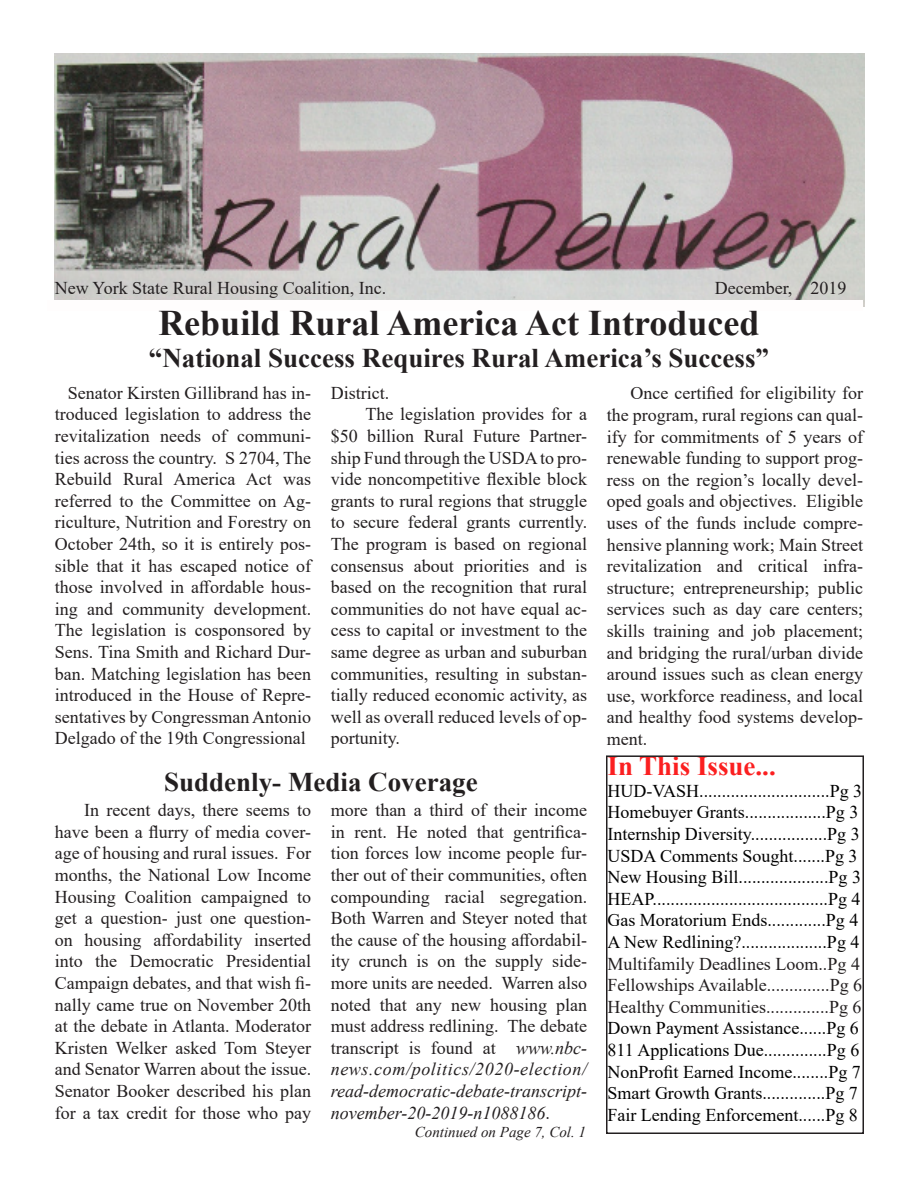
<style>
.page{position:relative;width:918px;height:1188px;background:#fff}
.page>*{position:absolute;margin:0;border:0;box-sizing:border-box;transform-origin:0 0}
.t1{font:700 36px "Times New Roman";color:#231f20}
.t2{font:700 27px "Times New Roman";color:#231f20}
.t3{font:700 27px "Times New Roman";color:#fb1f20}
.t4{font:18px/21.6px "Times New Roman";color:#231f20;text-align:justify}
.t5{font:18px "Times New Roman";color:#000}
.t6{font:italic 15px "Times New Roman";color:#231f20}
.s1{font-style:italic}
</style>
<div class="page">
<img style="left:54px;top:54px;width:810px;height:252px">
<div style="left:606px;top:755px;width:258px;height:379px;border:2px solid #231f20"></div>
<div style="left:47px;top:300px;width:816px;height:10px;background:#fffdfd"></div>
<p class="t4" style="left:55px;top:277px;width:333px">New York State Rural Housing Coalition, Inc.</p>
<p class="t4" style="left:715px;top:277px;width:133px">December, 2019</p>
<p class="t1" style="left:158px;top:297px;width:603px">Rebuild Rural America Act Introduced</p>
<p class="t2" style="left:149px;top:339px;width:622px">“National Success Requires Rural America’s Success”</p>
<p class="t4" style="left:55px;top:381px;width:258px;text-indent:13px">Senator Kirsten Gillibrand has in&shy;troduced legislation to address the revitalization needs of communi&shy;ties across the country. S 2704, The Rebuild Rural America Act was referred to the Committee on Ag&shy;riculture, Nutrition and Forestry on October 24th, so it is entirely pos&shy;sible that it has escaped notice of those involved in affordable hous&shy;ing and community development.<br>The legislation is cosponsored by Sens. Tina Smith and Richard Dur&shy;ban. Matching legislation has been introduced in the House of Repre&shy;sentatives by Congressman Antonio Delgado of the 19th Congressional</p>
<p class="t4" style="left:331px;top:381px;width:60px">District.</p>
<p class="t4" style="left:607px;top:382px;width:258px;text-indent:24px">Once certified for eligibility for the program, rural regions can qual&shy;ify for commitments of 5 years of renewable funding to support prog&shy;ress on the region’s locally devel&shy;oped goals and objectives. Eligible uses of the funds include compre&shy;hensive planning work; Main Street revitalization and critical infra&shy;structure; entrepreneurship; public services such as day care centers; skills training and job placement; and bridging the rural/urban divide around issues such as clean energy use, workforce readiness, and local and healthy food systems develop&shy;ment.</p>
<p class="t4" style="left:331px;top:403px;width:258px;text-indent:35px">The legislation provides for a $50 billion Rural Future Partner&shy;ship Fund through the USDA to pro&shy;vide noncompetitive flexible block grants to rural regions that struggle to secure federal grants currently.<br>The program is based on regional consensus about priorities and is based on the recognition that rural communities do not have equal ac&shy;cess to capital or investment to the same degree as urban and suburban communities, resulting in substan&shy;tially reduced economic activity, as well as overall reduced levels of op&shy;portunity.</p>
<p class="t2" style="left:164px;top:762px;width:315px">Suddenly- Media Coverage</p>
<p class="t4" style="left:55px;top:799px;width:258px;text-indent:29px">In recent days, there seems to have been a flurry of media cover&shy;age of housing and rural issues. For months, the National Low Income Housing Coalition campaigned to get a question- just one question&shy;on housing affordability inserted into the Democratic Presidential Campaign debates, and that wish fi&shy;nally came true on November 20th at the debate in Atlanta. Moderator Kristen Welker asked Tom Steyer and Senator Warren about the issue.<br>Senator Booker described his plan for a tax credit for those who pay</p>
<p class="t4" style="left:331px;top:799px;width:258px">more than a third of their income in rent. He noted that gentrifica&shy;tion forces low income people fur&shy;ther out of their communities, often compounding racial segregation.<br>Both Warren and Steyer noted that the cause of the housing affordabil&shy;ity crunch is on the supply side&shy;more units are needed. Warren also noted that any new housing plan must address redlining. The debate transcript is found at <span class="s1">www.nbc&shy;news.com/politics/2020-election/ read-democratic-debate-transcript&shy;november-20-2019-n1088186</span>.</p>
<p class="t6" style="left:415px;top:1121px;width:173px">Continued on Page 7, Col. 1</p>
<p class="t3" style="left:608px;top:747px;width:170px">In This Issue...</p>
<p class="t5" style="left:608px;top:778px;width:256px">HUD-VASH.............................Pg 3</p>
<p class="t5" style="left:608px;top:800px;width:252px">Homebuyer Grants..................Pg 3</p>
<p class="t5" style="left:608px;top:821px;width:254px">Internship Diversity.................Pg 3</p>
<p class="t5" style="left:608px;top:843px;width:252px">USDA Comments Sought.......Pg 3</p>
<p class="t5" style="left:608px;top:865px;width:255px">New Housing Bill....................Pg 3</p>
<p class="t5" style="left:608px;top:886px;width:255px">HEAP.......................................Pg 4</p>
<p class="t5" style="left:608px;top:908px;width:252px">Gas Moratorium Ends.............Pg 4</p>
<p class="t5" style="left:608px;top:929px;width:253px">A New Redlining?...................Pg 4</p>
<p class="t4" style="left:608px;top:952px;width:254px">Multifamily Deadlines Loom..Pg 4</p>
<p class="t4" style="left:608px;top:974px;width:256px">Fellowships Available..............Pg 6</p>
<p class="t4" style="left:608px;top:995px;width:256px">Healthy Communities..............Pg 6</p>
<p class="t5" style="left:608px;top:1016px;width:253px">Down Payment Assistance......Pg 6</p>
<p class="t5" style="left:608px;top:1037px;width:253px">811 Applications Due..............Pg 6</p>
<p class="t5" style="left:608px;top:1059px;width:255px">NonProfit Earned Income........Pg 7</p>
<p class="t5" style="left:608px;top:1081px;width:252px">Smart Growth Grants..............Pg 7</p>
<p class="t5" style="left:608px;top:1102px;width:252px">Fair Lending Enforcement......Pg 8</p>
</div>
